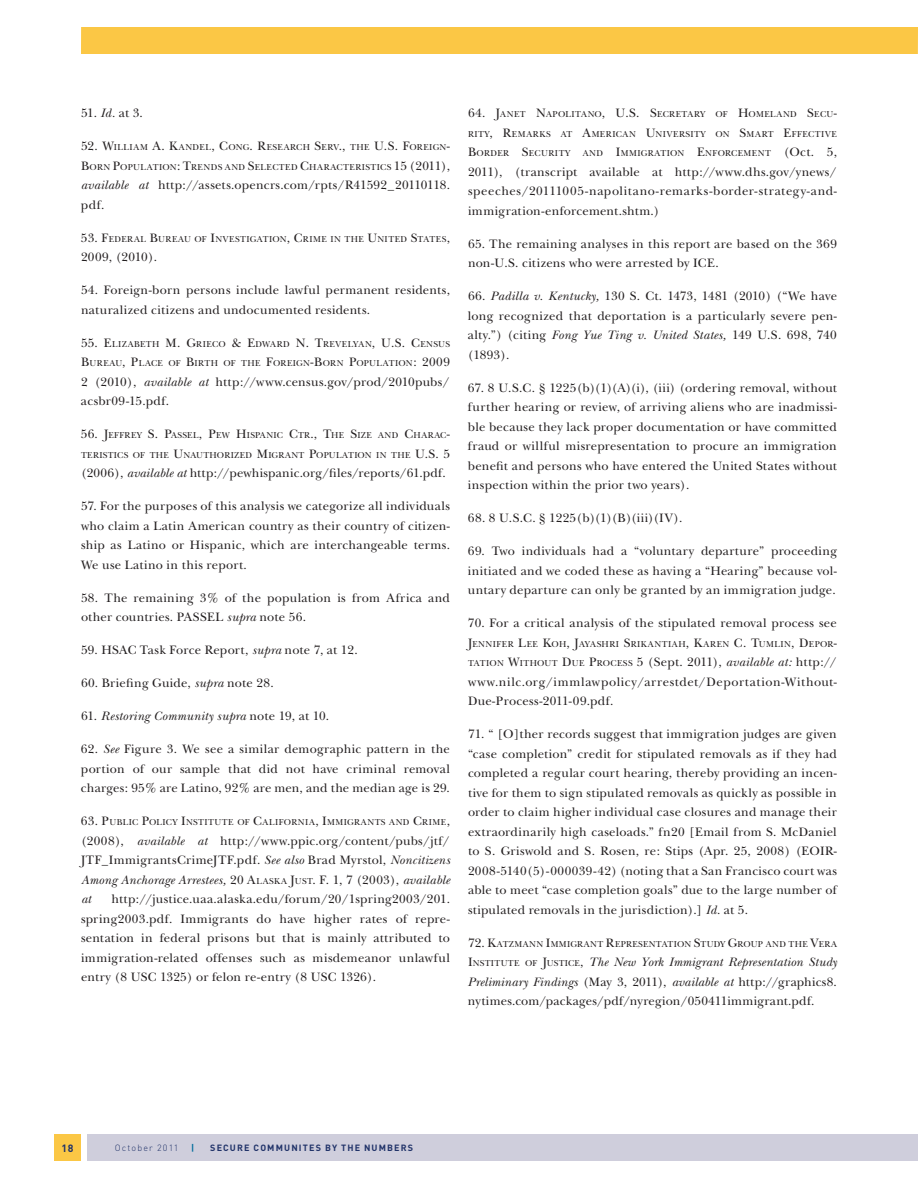
<style>
.page{position:relative;width:918px;height:1188px;background:#fff}
.page>*{position:absolute;margin:0;border:0;box-sizing:border-box;transform-origin:0 0}
.t1{font:12.75px/19.5px "New Baskerville";letter-spacing:.025em;color:#231f20;text-align:justify}
.t2{font:italic 12.75px "New Baskerville";letter-spacing:.015em;color:#231f20}
.t3{font:700 10.5px "DIN";color:#213369}
.t4{font:700 9px "DIN";letter-spacing:.13em;color:#213369}
.t5{font:300 9px "DIN";letter-spacing:.13em;color:#213369}
.t6{font:700 9px "DIN";color:#006c9b}
.t7{font:8.85px "New Baskerville";letter-spacing:.05em;color:#231f20}
.t8{font:8.85px "New Baskerville";letter-spacing:.07em;color:#231f20}
.t9{font:8.85px "New Baskerville";letter-spacing:.03em;color:#231f20}
.s1{font-style:italic}
.s2{font-size:12.75px}
.s3{font-style:inherit}
.s4{font-style:normal}
.s5{font-size:8.85px}
</style>
<div class="page">
<div style="left:54px;top:1134px;width:27px;height:27px;background:#fbc745"></div>
<div style="left:88px;top:1134px;width:830px;height:27px;background:#cfcedc"></div>
<div style="left:81px;top:27px;width:837px;height:27px;background:#fbc745"></div>
<p class="t1" style="left:81px;top:103px;width:63px">51. <span class="s1">Id.</span> at 3.</p>
<p class="t7" style="left:81px;top:142px;width:371px"><span class="s2">52.</span> <span class="s2">W</span>ILLIAM <span class="s2">A. K</span>ANDEL<span class="s2">, C</span>ONG<span class="s2">. R</span>ESEARCH <span class="s2">S</span>ERV<span class="s2">.,</span> THE <span class="s2">U.S. F</span>OREIGN<span class="s2">-</span></p>
<p class="t7" style="left:81px;top:162px;width:370px"><span class="s2">B</span>ORN <span class="s2">P</span>OPULATION<span class="s2">: T</span>RENDS AND <span class="s2">S</span>ELECTED <span class="s2">C</span>HARACTERISTICS <span class="s2">15</span> <span class="s2">(2011),</span></p>
<p class="t1" style="left:81px;top:175px;width:370px"><span class="s1">available at</span> http://assets.opencrs.com/rpts/R41592_20110118. pdf.</p>
<p class="t7" style="left:81px;top:234px;width:371px"><span class="s2">53.</span> <span class="s2">F</span>EDERAL <span class="s2">B</span>UREAU OF <span class="s2">I</span>NVESTIGATION<span class="s2">, C</span>RIME IN THE <span class="s2">U</span>NITED <span class="s2">S</span>TATES<span class="s2">,</span></p>
<p class="t1" style="left:81px;top:247px;width:78px">2009, (2010).</p>
<p class="t1" style="left:81px;top:280px;width:370px">54. Foreign-born persons include lawful permanent residents, naturalized citizens and undocumented residents.</p>
<p class="t7" style="left:81px;top:339px;width:359px"><span class="s2">55.</span> <span class="s2">E</span>LIZABETH <span class="s2">M. G</span>RIECO <span class="s2">&amp; E</span>DWARD <span class="s2">N. T</span>REVELYAN<span class="s2">, U.S. C</span>ENSUS</p>
<p class="t7" style="left:81px;top:358px;width:370px"><span class="s2">B</span>UREAU<span class="s2">, P</span>LACE OF <span class="s2">B</span>IRTH OF THE <span class="s2">F</span>OREIGN<span class="s2">-B</span>ORN <span class="s2">P</span>OPULATION<span class="s2">: 2009</span></p>
<p class="t1" style="left:81px;top:372px;width:370px"><span class="s3">2 (2010)</span>, <span class="s1">available at</span> http://www.census.gov/prod/2010pubs/ acsbr09-15.pdf.</p>
<p class="t7" style="left:81px;top:430px;width:371px"><span class="s2">56.</span> <span class="s2">J</span>EFFREY <span class="s2">S. P</span>ASSEL<span class="s2">, P</span>EW <span class="s2">H</span>ISPANIC <span class="s2">C</span>TR<span class="s2">., T</span>HE <span class="s2">S</span>IZE AND <span class="s2">C</span>HARAC<span class="s2">-</span></p>
<p class="t7" style="left:81px;top:450px;width:370px">TERISTICS OF THE <span class="s2">U</span>NAUTHORIZED <span class="s2">M</span>IGRANT <span class="s2">P</span>OPULATION IN THE <span class="s2">U.S. 5</span></p>
<p class="t1" style="left:81px;top:463px;width:366px"><span class="s3">(2006),</span> <span class="s1">available at</span> http://pewhispanic.org/files/reports/61.pdf.</p>
<p class="t1" style="left:81px;top:496px;width:371px">57. For the purposes of this analysis we categorize all individuals who claim a Latin American country as their country of citizen&shy;ship as Latino or Hispanic, which are interchangeable terms.<br>We use Latino in this report.</p>
<p class="t1" style="left:81px;top:588px;width:371px">58. The remaining 3% of the population is from Africa and other countries. PASSEL <span class="s1">supra</span> note 56.</p>
<p class="t1" style="left:81px;top:640px;width:278px">59. HSAC Task Force Report, <span class="s1">supra</span> note 7, at 12.</p>
<p class="t1" style="left:81px;top:673px;width:194px">60. Briefing Guide, <span class="s1">supra</span> note 28.</p>
<p class="t2" style="left:81px;top:709px;width:250px"><span class="s4">61.</span> Restoring Community supra <span class="s4">note 19, at 10.</span></p>
<p class="t1" style="left:81px;top:739px;width:370px">62. <span class="s1">See</span> Figure 3. We see a similar demographic pattern in the portion of our sample that did not have criminal removal charges: 95% are Latino, 92% are men, and the median age is 29.</p>
<p class="t7" style="left:81px;top:817px;width:371px"><span class="s2">63.</span> <span class="s2">P</span>UBLIC <span class="s2">P</span>OLICY <span class="s2">I</span>NSTITUTE OF <span class="s2">C</span>ALIFORNIA<span class="s2">, I</span>MMIGRANTS AND <span class="s2">C</span>RIME<span class="s2">,</span></p>
<p class="t1" style="left:81px;top:831px;width:371px">(2008), <span class="s1">available at</span> http://www.ppic.org/content/pubs/jtf/ JTF_ImmigrantsCrimeJTF.pdf. <span class="s1">See also</span> Brad Myrstol, <span class="s1">Noncitizens Among Anchorage Arrestees,</span> 20 <span class="s3">A</span><span class="s5">LASKA</span> <span class="s3">J</span><span class="s5">UST</span><span class="s3">.</span> F. 1, 7 (2003), <span class="s1">available at</span></p>
<p class="t1" style="left:81px;top:889px;width:371px;text-indent:30px">http://justice.uaa.alaska.edu/forum/20/1spring2003/201. spring2003.pdf. Immigrants do have higher rates of repre&shy;sentation in federal prisons but that is mainly attributed to immigration-related offenses such as misdemeanor unlawful entry (8 USC 1325) or felon re-entry (8 USC 1326).</p>
<p class="t7" style="left:468px;top:109px;width:371px"><span class="s2">64.</span> <span class="s2">J</span>ANET <span class="s2">N</span>APOLITANO<span class="s2">, U.S. S</span>ECRETARY OF <span class="s2">H</span>OMELAND <span class="s2">S</span>ECU<span class="s2">-</span></p>
<p class="t8" style="left:468px;top:129px;width:370px">RITY<span class="s2">, R</span>EMARKS AT <span class="s2">A</span>MERICAN <span class="s2">U</span>NIVERSITY ON <span class="s2">S</span>MART <span class="s2">E</span>FFECTIVE</p>
<p class="t7" style="left:468px;top:148px;width:105px"><span class="s2">B</span>ORDER <span class="s2">S</span>ECURITY</p>
<p class="t7" style="left:583px;top:148px;width:256px">AND <span class="s2">I</span>MMIGRATION <span class="s2">E</span>NFORCEMENT <span class="s2">(Oct. 5,</span></p>
<p class="t1" style="left:468px;top:162px;width:371px">2011), (transcript available at http://www.dhs.gov/ynews/ speeches/20111005-napolitano-remarks-border-strategy-and&shy;immigration-enforcement.shtm.)</p>
<p class="t1" style="left:468px;top:234px;width:370px">65. The remaining analyses in this report are based on the 369 non-U.S. citizens who were arrested by ICE.</p>
<p class="t1" style="left:468px;top:286px;width:371px">66. <span class="s1">Padilla v. Kentucky,</span> 130 S. Ct. 1473, 1481 (2010) (“We have long recognized that deportation is a particularly severe pen&shy;alty.”) (citing <span class="s1">Fong Yue Ting v. United States,</span> 149 U.S. 698, 740 (1893).</p>
<p class="t1" style="left:468px;top:378px;width:371px">67. 8 U.S.C. § 1225(b)(1)(A)(i), (iii) (ordering removal, without further hearing or review, of arriving aliens who are inadmissi&shy;ble because they lack proper documentation or have committed fraud or willful misrepresentation to procure an immigration benefit and persons who have entered the United States without inspection within the prior two years).</p>
<p class="t1" style="left:468px;top:508px;width:216px">68. 8 U.S.C. § 1225(b)(1)(B)(iii)(IV).</p>
<p class="t1" style="left:468px;top:541px;width:371px">69. Two individuals had a “voluntary departure” proceeding initiated and we coded these as having a “Hearing” because vol&shy;untary departure can only be granted by an immigration judge.</p>
<p class="t1" style="left:468px;top:613px;width:370px">70. For a critical analysis of the stipulated removal process see</p>
<p class="t7" style="left:468px;top:639px;width:371px"><span class="s2">J</span>ENNIFER <span class="s2">L</span>EE <span class="s2">K</span>OH <span class="s2">, J</span>AYASHRI <span class="s2">S</span>RIKANTIAH<span class="s2">, K</span>AREN <span class="s2">C. T</span>UMLIN<span class="s2">, D</span>EPOR<span class="s2">-</span></p>
<p class="t9" style="left:468px;top:658px;width:70px">TATION <span class="s2">W</span>ITHOU</p>
<p class="t1" style="left:468px;top:652px;width:370px;text-indent:84px"><span class="s5">T</span> <span class="s3">D</span><span class="s5">UE</span> <span class="s3">P</span><span class="s5">ROCESS</span> <span class="s3">5</span> (Sept. 2011), <span class="s1">available at:</span> http:// www.nilc.org/immlawpolicy/arrestdet/Deportation-Without-Due-Process-2011-09.pdf.</p>
<p class="t1" style="left:468px;top:724px;width:371px">71. “ [O]ther records suggest that immigration judges are given “case completion” credit for stipulated removals as if they had completed a regular court hearing, thereby providing an incen&shy;tive for them to sign stipulated removals as quickly as possible in order to claim higher individual case closures and manage their extraordinarily high caseloads.” fn20 [Email from S. McDaniel to S. Griswold and S. Rosen, re: Stips (Apr. 25, 2008) (EOIR-2008-5140(5)-000039-42) (noting that a San Francisco court was able to meet “case completion goals” due to the large number of stipulated removals in the jurisdiction).] <span class="s1">Id.</span> at 5.</p>
<p class="t7" style="left:468px;top:939px;width:370px"><span class="s2">72.</span> <span class="s2">K</span>ATZMANN <span class="s2">I</span>MMIGRANT <span class="s2">R</span>EPRESENTATION <span class="s2">S</span>TUDY <span class="s2">G</span>ROUP AND THE <span class="s2">V</span>ERA</p>
<p class="t1" style="left:468px;top:952px;width:370px"><span class="s3">I</span><span class="s5">NSTITUTE OF</span> <span class="s3">J</span><span class="s5">USTICE</span><span class="s3">,</span> <span class="s1">The New York Immigrant Representation Study Preliminary Findings</span> (May 3, 2011), <span class="s1">available at</span> http://graphics8. nytimes.com/packages/pdf/nyregion/050411immigrant.pdf.</p>
<p class="t3" style="left:61px;top:1141px;width:14px">18</p>
<p class="t5" style="left:115px;top:1142px;width:65px">October 2011</p>
<p class="t6" style="left:191px;top:1142px;width:5px">|</p>
<p class="t4" style="left:210px;top:1142px;width:204px">SECURE COMMUNITES BY THE NUMBERS</p>
</div>
